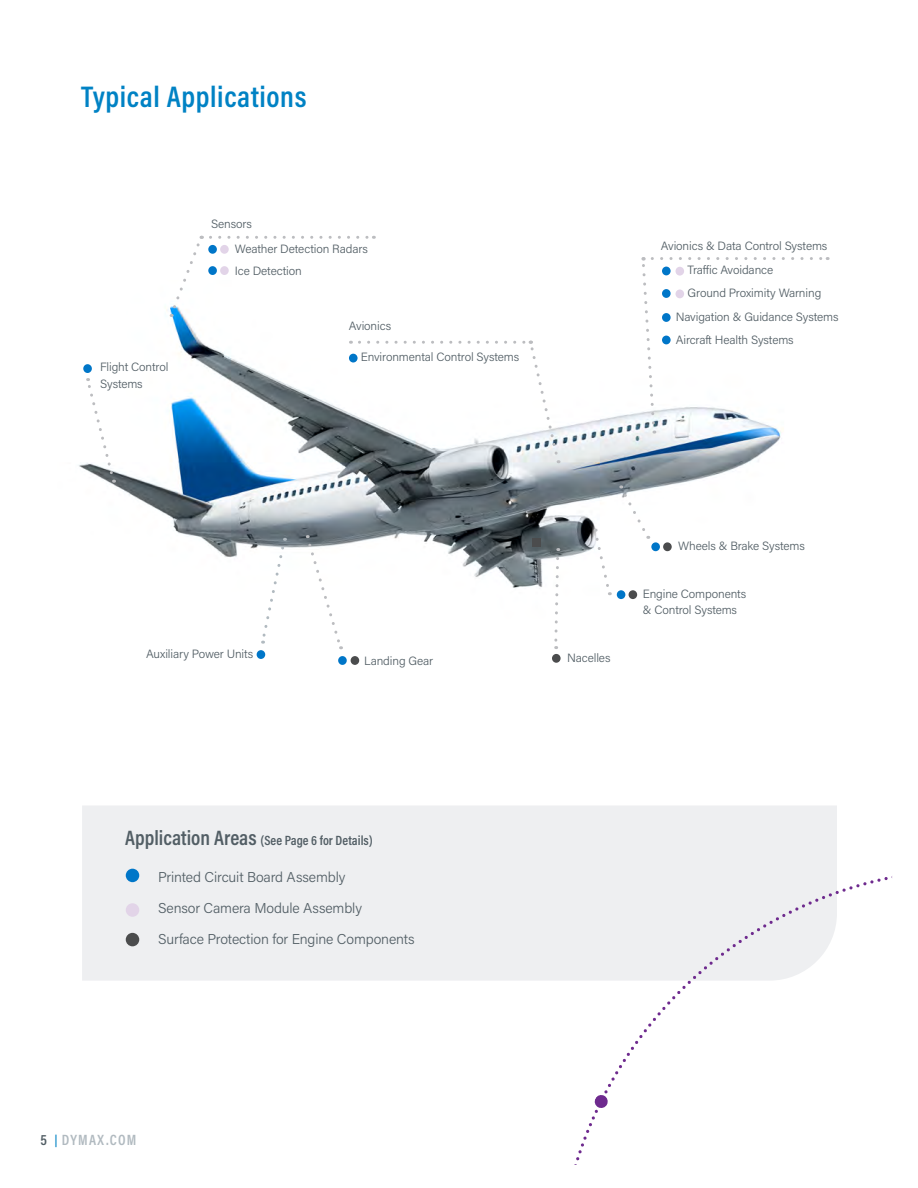
<style>
.page{position:relative;width:918px;height:1188px;background:#fff}
.page>*{position:absolute;margin:0;border:0;box-sizing:border-box;transform-origin:0 0}
.t1{font:600 30px "Acumin Pro Cond";letter-spacing:.02em;color:#0082c4}
.t2{font:15px "Acumin Variable Concept";letter-spacing:.085em;color:#b1bac0}
.t3{font:300 14.25px/31px "Acumin Pro";letter-spacing:-.01em;color:#525e65}
.t4{font:600 13.5px "Acumin Pro Cond";color:#525e65}
.t5{font:300 12px/16.5px "Acumin Pro";letter-spacing:-.01em;color:#525e65}
.s1{font-size:21px}
.s2{color:#525e65}
.s3{font-size:12px;color:#0082c4}
</style>
<div class="page">
<img style="left:78px;top:306px;width:703px;height:359px">
<svg style="left:553px;top:548px;width:8px;height:101px"></svg>
<svg style="left:640px;top:257px;width:188px;height:177px"></svg>
<svg style="left:359px;top:341px;width:201px;height:122px"></svg>
<div style="left:83px;top:364px;width:9px;height:9px;background:#0076c8;border-radius:50%"></div>
<div style="left:349px;top:354px;width:9px;height:9px;background:#0076c8;border-radius:50%"></div>
<svg style="left:594px;top:529px;width:18px;height:66px"></svg>
<div style="left:617px;top:590px;width:8px;height:9px;background:#0076c8;border-radius:50%"></div>
<div style="left:629px;top:590px;width:8px;height:9px;background:#4b4c4d;border-radius:50%"></div>
<svg style="left:621px;top:485px;width:29px;height:54px"></svg>
<div style="left:651px;top:542px;width:9px;height:9px;background:#0076c8;border-radius:50%"></div>
<div style="left:663px;top:542px;width:9px;height:9px;background:#4b4c4d;border-radius:50%"></div>
<svg style="left:306px;top:535px;width:37px;height:114px"></svg>
<div style="left:351px;top:656px;width:8px;height:9px;background:#4b4c4d;border-radius:50%"></div>
<div style="left:338px;top:656px;width:9px;height:9px;background:#0076c8;border-radius:50%"></div>
<div style="left:532px;top:538px;width:9px;height:9px;background:#4b4c4d"></div>
<svg style="left:171px;top:236px;width:32px;height:81px"></svg>
<svg style="left:210px;top:236px;width:164px;height:3px"></svg>
<div style="left:220px;top:245px;width:9px;height:9px;background:#e2d4e8;border-radius:50%"></div>
<div style="left:208px;top:245px;width:9px;height:9px;background:#0076c8;border-radius:50%"></div>
<div style="left:220px;top:266px;width:9px;height:9px;background:#e2d4e8;border-radius:50%"></div>
<div style="left:208px;top:266px;width:9px;height:9px;background:#0076c8;border-radius:50%"></div>
<svg style="left:260px;top:538px;width:26px;height:106px"></svg>
<div style="left:257px;top:650px;width:8px;height:9px;background:#0076c8;border-radius:50%"></div>
<svg style="left:85px;top:378px;width:30px;height:105px"></svg>
<div style="left:552px;top:654px;width:9px;height:9px;background:#4b4c4d;border-radius:50%"></div>
<div style="left:662px;top:267px;width:9px;height:8px;background:#0076c8;border-radius:50%"></div>
<div style="left:662px;top:289px;width:9px;height:9px;background:#0076c8;border-radius:50%"></div>
<div style="left:662px;top:313px;width:9px;height:9px;background:#0076c8;border-radius:50%"></div>
<div style="left:662px;top:336px;width:9px;height:8px;background:#0076c8;border-radius:50%"></div>
<div style="left:676px;top:267px;width:8px;height:9px;background:#e2d4e8;border-radius:50%"></div>
<div style="left:676px;top:289px;width:8px;height:9px;background:#e2d4e8;border-radius:50%"></div>
<div style="left:82px;top:806px;width:755px;height:175px;background:#eeeff1"></div>
<div style="left:126px;top:869px;width:13px;height:13px;background:#0076c8;border-radius:50%"></div>
<div style="left:126px;top:933px;width:13px;height:13px;background:#4b4c4d;border-radius:50%"></div>
<div style="left:126px;top:903px;width:13px;height:14px;background:#e2d4e8;border-radius:50%"></div>
<svg style="left:574px;top:875px;width:318px;height:290px"></svg>
<h1 class="t1" style="left:81px;top:77px;width:227px">Typical Applications</h1>
<p class="t5" style="left:100px;top:358px;width:70px">Flight Control<br>Systems</p>
<p class="t5" style="left:235px;top:212px;width:135px;line-height:24.5px;text-indent:-24px">Sensors<br>Weather Detection Radars</p>
<p class="t5" style="left:235px;top:262px;width:68px">Ice Detection</p>
<p class="t5" style="left:349px;top:317px;width:44px">Avionics</p>
<p class="t5" style="left:361px;top:348px;width:160px">Environmental Control Systems</p>
<p class="t5" style="left:661px;top:237px;width:168px">Avionics &amp; Data Control Systems</p>
<p class="t5" style="left:688px;top:261px;width:87px">Traffic Avoidance</p>
<p class="t5" style="left:688px;top:284px;width:135px">Ground Proximity Warning</p>
<p class="t5" style="left:676px;top:308px;width:164px">Navigation &amp; Guidance Systems</p>
<p class="t5" style="left:676px;top:331px;width:119px">Aircraft Health Systems</p>
<p class="t5" style="left:146px;top:646px;width:109px">Auxiliary Power Units</p>
<p class="t5" style="left:567px;top:649px;width:45px">Nacelles</p>
<p class="t5" style="left:364px;top:652px;width:71px">Landing Gear</p>
<p class="t5" style="left:678px;top:538px;width:128px">Wheels &amp; Brake Systems</p>
<p class="t5" style="left:643px;top:585px;width:105px">Engine Components &amp; Control Systems</p>
<p class="t4" style="left:125px;top:832px;width:249px"><span class="s1">Application Areas</span> (See Page 6 for Details)</p>
<p class="t3" style="left:158px;top:860px;width:258px">Printed Circuit Board Assembly<br>Sensor Camera Module Assembly<br>Surface Protection for Engine Components</p>
<p class="t2" style="left:40px;top:1130px;width:97px"><span class="s2">5</span> <span class="s3">|</span> DYMAX.COM</p>
</div>
